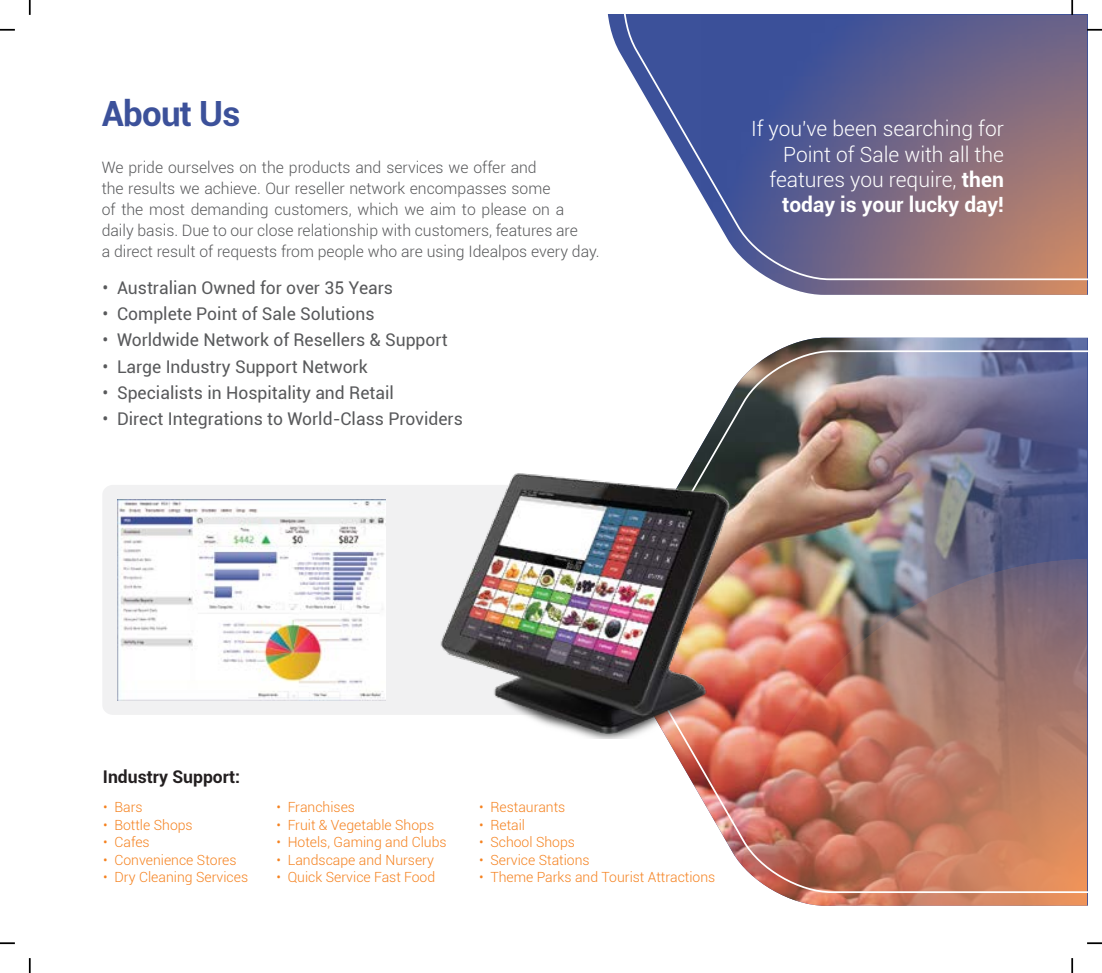
<style>
.page{position:relative;width:1102px;height:973px;background:#fff}
.page>*{position:absolute;margin:0;border:0;box-sizing:border-box;transform-origin:0 0}
.t1{font:700 34.82px "Roboto";letter-spacing:-.02em;color:#3c519a}
.t2{font:300 21px/25.2px "Roboto";color:#fff;text-align:right}
.t3{font:17.5px "Roboto";color:#58595b}
.t4{font:700 17.5px "Roboto";color:#231f20}
.t5{font:300 15.75px/21px "Roboto";color:#58595b}
.t6{font:300 14px "Roboto";color:#f58220}
.s1{font-weight:700}
</style>
<div class="page">
<img style="left:774px;top:281px;width:312px;height:14px">
<svg style="left:617px;top:15px;width:469px;height:266px;background:#7d7799"></svg>
<img style="left:613px;top:337px;width:473px;height:402px">
<svg style="left:778px;top:893px;width:308px;height:12px;background:#d88969"></svg>
<img style="left:627px;top:349px;width:459px;height:544px">
<div style="left:103px;top:485px;width:267px;height:229px;background:#f1f1f2"></div>
<img style="left:370px;top:448px;width:435px;height:290px">
<img style="left:118px;top:499px;width:267px;height:201px">
<svg style="left:0;top:29px;width:15px;height:2px"></svg>
<svg style="left:29px;top:0;width:2px;height:15px"></svg>
<svg style="left:1071px;top:0;width:1px;height:15px"></svg>
<svg style="left:1086px;top:29px;width:15px;height:2px"></svg>
<svg style="left:1087px;top:942px;width:14px;height:1px"></svg>
<svg style="left:1071px;top:958px;width:1px;height:14px"></svg>
<svg style="left:29px;top:958px;width:2px;height:14px"></svg>
<svg style="left:0;top:942px;width:15px;height:1px"></svg>
<h1 class="t1" style="left:102px;top:89px;width:140px">About Us</h1>
<p class="t5" style="left:102px;top:156px;width:499px">We pride ourselves on the products and services we offer and<br>the results we achieve. Our reseller network encompasses some<br>of the most demanding customers, which we aim to please on a daily basis. Due to our close relationship with customers, features are<br>a direct result of requests from people who are using Idealpos every day.</p>
<p class="t3" style="left:102px;top:275px;width:292px">• Australian Owned for over 35 Years</p>
<p class="t3" style="left:102px;top:301px;width:274px">• Complete Point of Sale Solutions</p>
<p class="t3" style="left:102px;top:328px;width:347px">• Worldwide Network of Resellers &amp; Support</p>
<p class="t3" style="left:102px;top:354px;width:267px">• Large Industry Support Network</p>
<p class="t3" style="left:102px;top:380px;width:293px">• Specialists in Hospitality and Retail</p>
<p class="t3" style="left:102px;top:406px;width:362px">• Direct Integrations to World-Class Providers</p>
<h2 class="t2" style="left:751px;top:116px;width:254px">If you've been searching for<br>Point of Sale with all the features you require, <span class="s1">then today is your lucky day!</span></h2>
<p class="t4" style="left:103px;top:764px;width:139px">Industry Support:</p>
<p class="t6" style="left:103px;top:797px;width:41px">• Bars</p>
<p class="t6" style="left:103px;top:815px;width:91px">• Bottle Shops</p>
<p class="t6" style="left:103px;top:832px;width:48px">• Cafes</p>
<p class="t6" style="left:103px;top:850px;width:135px">• Convenience Stores</p>
<p class="t6" style="left:103px;top:867px;width:146px">• Dry Cleaning Services</p>
<p class="t6" style="left:276px;top:797px;width:80px">• Franchises</p>
<p class="t6" style="left:276px;top:815px;width:159px">• Fruit &amp; Vegetable Shops</p>
<p class="t6" style="left:276px;top:832px;width:172px">• Hotels, Gaming and Clubs</p>
<p class="t6" style="left:276px;top:850px;width:159px">• Landscape and Nursery</p>
<p class="t6" style="left:276px;top:867px;width:160px">• Quick Service Fast Food</p>
<p class="t6" style="left:479px;top:797px;width:88px">• Restaurants</p>
<p class="t6" style="left:479px;top:815px;width:48px">• Retail</p>
<p class="t6" style="left:479px;top:832px;width:97px">• School Shops</p>
<p class="t6" style="left:479px;top:850px;width:112px">• Service Stations</p>
<p class="t6" style="left:479px;top:867px;width:238px">• Theme Parks and Tourist Attractions</p>
</div>
